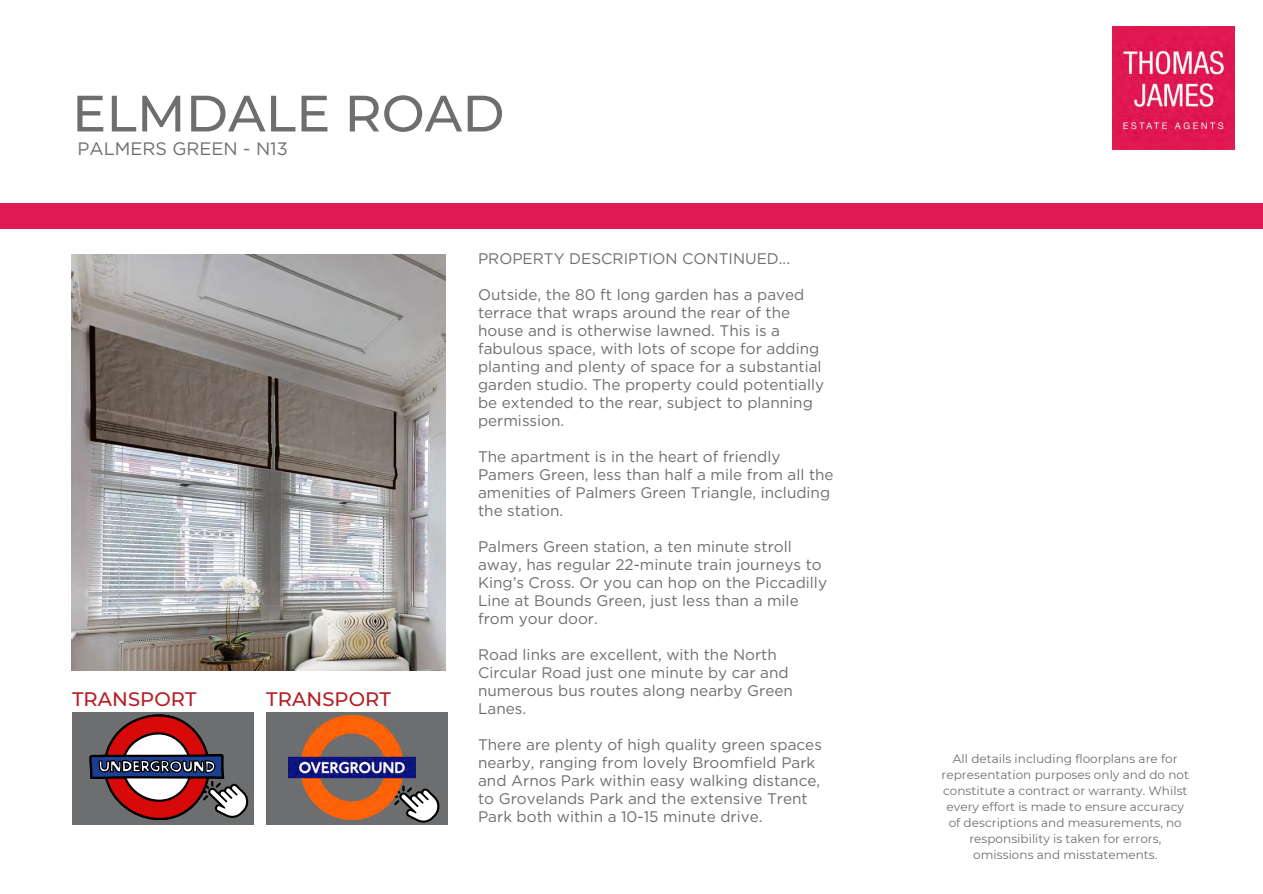
<style>
.page{position:relative;width:1263px;height:894px;background:#fff}
.page>*{position:absolute;margin:0;border:0;box-sizing:border-box;transform-origin:0 0}
.t1{font:500 51px "Montserrat";letter-spacing:.005em;color:#6d6e70}
.t2{font:500 19.5px "Montserrat";letter-spacing:.005em;color:#b51f24}
.t3{font:18px "Gotham";color:#6d6e70}
.t4{font:15.3px/18px "Gotham";color:#6d6e70}
.t5{font:12px/16px "Montserrat";letter-spacing:.005em;color:#6d6e70;text-align:center}
</style>
<div class="page">
<div style="left:0;top:204px;width:1263px;height:25px;background:#e21a54"></div>
<div style="left:72px;top:711px;width:181px;height:113px;background:#6d6e70"></div>
<div style="left:266px;top:711px;width:181px;height:113px;background:#6d6e70"></div>
<svg style="left:413px;top:788px;width:26px;height:34px"></svg>
<img style="left:71px;top:254px;width:375px;height:416px">
<img style="left:1112px;top:27px;width:123px;height:122px">
<img style="left:288px;top:715px;width:127px;height:104px">
<svg style="left:89px;top:711px;width:159px;height:109px"></svg>
<h3 class="t1" style="left:72px;top:82px;width:434px">ELMDALE ROAD</h3>
<h3 class="t3" style="left:77px;top:138px;width:212px">PALMERS GREEN - N13</h3>
<h4 class="t2" style="left:72px;top:687px;width:126px">TRANSPORT</h4>
<p class="t2" style="left:266px;top:687px;width:126px">TRANSPORT</p>
<p class="t4" style="left:478px;top:249px;width:314px">PROPERTY DESCRIPTION CONTINUED...</p>
<h1 class="t4" style="left:478px;top:285px;width:348px">Outside, the 80 ft long garden has a paved terrace that wraps around the rear of the house and is otherwise lawned. This is a fabulous space, with lots of scope for adding planting and plenty of space for a substantial garden studio. The property could potentially be extended to the rear, subject to planning permission.</h1>
<p class="t4" style="left:478px;top:447px;width:357px">The apartment is in the heart of friendly Pamers Green, less than half a mile from all the amenities of Palmers Green Triangle, including the station.</p>
<p class="t4" style="left:478px;top:537px;width:350px">Palmers Green station, a ten minute stroll away, has regular 22-minute train journeys to King’s Cross. Or you can hop on the Piccadilly Line at Bounds Green, just less than a mile from your door.</p>
<h1 class="t4" style="left:478px;top:645px;width:316px">Road links are excellent, with the North<br>Circular Road just one minute by car and numerous bus routes along nearby Green<br>Lanes.</h1>
<p class="t4" style="left:478px;top:735px;width:345px">There are plenty of high quality green spaces nearby, ranging from lovely Broomfield Park and Arnos Park within easy walking distance, to Grovelands Park and the extensive Trent Park both within a 10-15 minute drive.</p>
<h4 class="t5" style="left:942px;top:750px;width:249px">All details including floorplans are for representation purposes only and do not constitute a contract or warranty. Whilst every effort is made to ensure accuracy of descriptions and measurements, no responsibility is taken for errors, omissions and misstatements.</h4>
</div>
